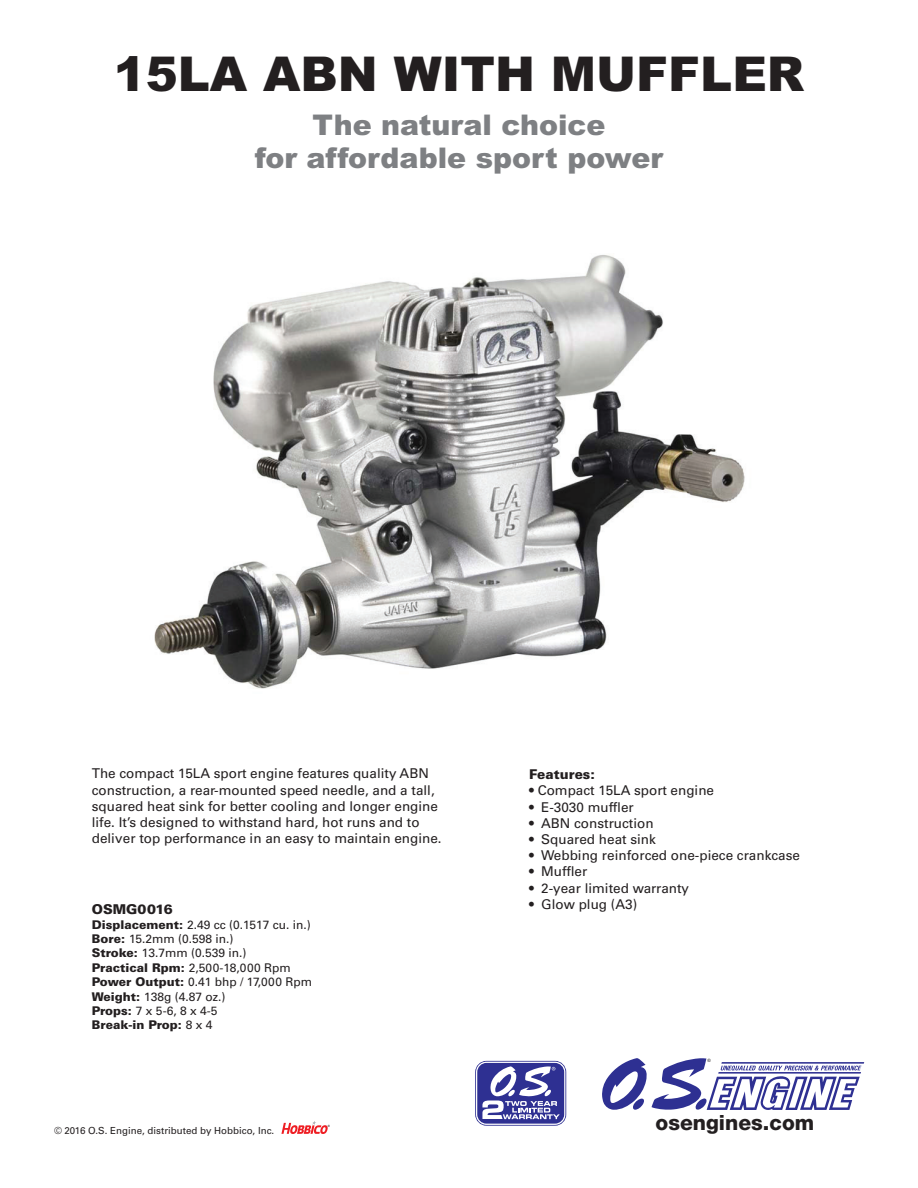
<style>
.page{position:relative;width:918px;height:1188px;background:#fff}
.page>*{position:absolute;margin:0;border:0;box-sizing:border-box;transform-origin:0 0}
.No_Spacing{font:900 48px "Arial";color:#231f20}
.No_Spacing-2{font:900 28.5px/33px "Arial";color:#7e8083;text-align:center}
.t1{font:800 21px "Helvetica Neue LT Std";color:#231f20}
.bullets{font:13.5px/16.2px "Univers LT Std";color:#231f20}
.bullets-2{font:900 13.5px "Univers LT Std";color:#231f20}
.specs{font:900 13.5px "Univers LT Std";color:#231f20}
.specs-2{font:12px "Univers LT Std";color:#231f20}
.specs-3{font:900 12px "Univers LT Std";color:#231f20}
.No_Spacing-3{font:9.75px "Univers LT Std";color:#231f20}
.t2{font:4.5px "Arial";color:#231f20}
.t3{font:3px "Arial";color:#231f20}
.s1{font-weight:900}
.s2{font-weight:400}
</style>
<div class="page">
<svg style="left:602px;top:1058px;width:262px;height:52px"></svg>
<svg style="left:281px;top:1121px;width:47px;height:13px"></svg>
<img style="left:154px;top:255px;width:591px;height:434px">
<div style="left:475px;top:1061px;width:91px;height:65px;border:4px solid #2e3092;border-radius:9px"></div>
<svg style="left:476px;top:1062px;width:90px;height:64px"></svg>
<p class="No_Spacing" style="left:114px;top:39px;width:692px">15LA ABN WITH MUFFLER</p>
<p class="No_Spacing-2" style="left:255px;top:107px;width:410px">The natural choice<br>for affordable sport power</p>
<p class="bullets" style="left:92px;top:766px;width:351px">The compact 15LA sport engine features quality ABN construction, a rear-mounted speed needle, and a tall, squared heat sink for better cooling and longer engine life. It’s designed to withstand hard, hot runs and to deliver top performance in an easy to maintain engine.</p>
<p class="specs" style="left:92px;top:901px;width:82px">OSMG0016</p>
<p class="specs-2" style="left:92px;top:917px;width:221px"><span class="s1">Displacement:</span> 2.49 cc (0.1517 cu. in.)</p>
<p class="specs-2" style="left:92px;top:932px;width:143px"><span class="s1">Bore:</span> 15.2mm (0.598 in.)</p>
<p class="specs-2" style="left:92px;top:946px;width:156px"><span class="s1">Stroke:</span> 13.7mm (0.539 in.)</p>
<p class="specs-2" style="left:92px;top:961px;width:201px"><span class="s1">Practical Rpm:</span> 2,500-18,000 Rpm</p>
<p class="specs-2" style="left:92px;top:975px;width:222px"><span class="s1">Power Output:</span> 0.41 bhp / 17,000 Rpm</p>
<p class="specs-2" style="left:92px;top:989px;width:135px"><span class="s1">Weight:</span> 138g (4.87 oz.)</p>
<p class="specs-2" style="left:92px;top:1004px;width:127px"><span class="s1">Props:</span> 7 x 5-6, 8 x 4-5</p>
<p class="specs-3" style="left:92px;top:1018px;width:122px">Break-in Prop: <span class="s2">8 x 4</span></p>
<p class="bullets-2" style="left:529px;top:766px;width:67px">Features:</p>
<p class="bullets" style="left:529px;top:783px;width:186px">• Compact 15LA sport engine</p>
<p class="bullets" style="left:529px;top:799px;width:106px">• E-3030 muffler</p>
<p class="bullets" style="left:529px;top:815px;width:126px">• ABN construction</p>
<p class="bullets" style="left:529px;top:831px;width:128px">• Squared heat sink</p>
<p class="bullets" style="left:529px;top:847px;width:272px">• Webbing reinforced one-piece crankcase</p>
<p class="bullets" style="left:529px;top:864px;width:60px">• Muffler</p>
<p class="bullets" style="left:529px;top:880px;width:161px">• 2-year limited warranty</p>
<p class="bullets" style="left:529px;top:896px;width:109px">• Glow plug (A3)</p>
<p class="t2" style="left:708px;top:1058px;width:5px">®</p>
<p class="No_Spacing-3" style="left:54px;top:1125px;width:222px">© 2016 O.S. Engine, distributed by Hobbico, Inc.</p>
<p class="t1" style="left:656px;top:1110px;width:160px">osengines.com</p>
<p class="t3" style="left:328px;top:1124px;width:4px">®</p>
</div>
